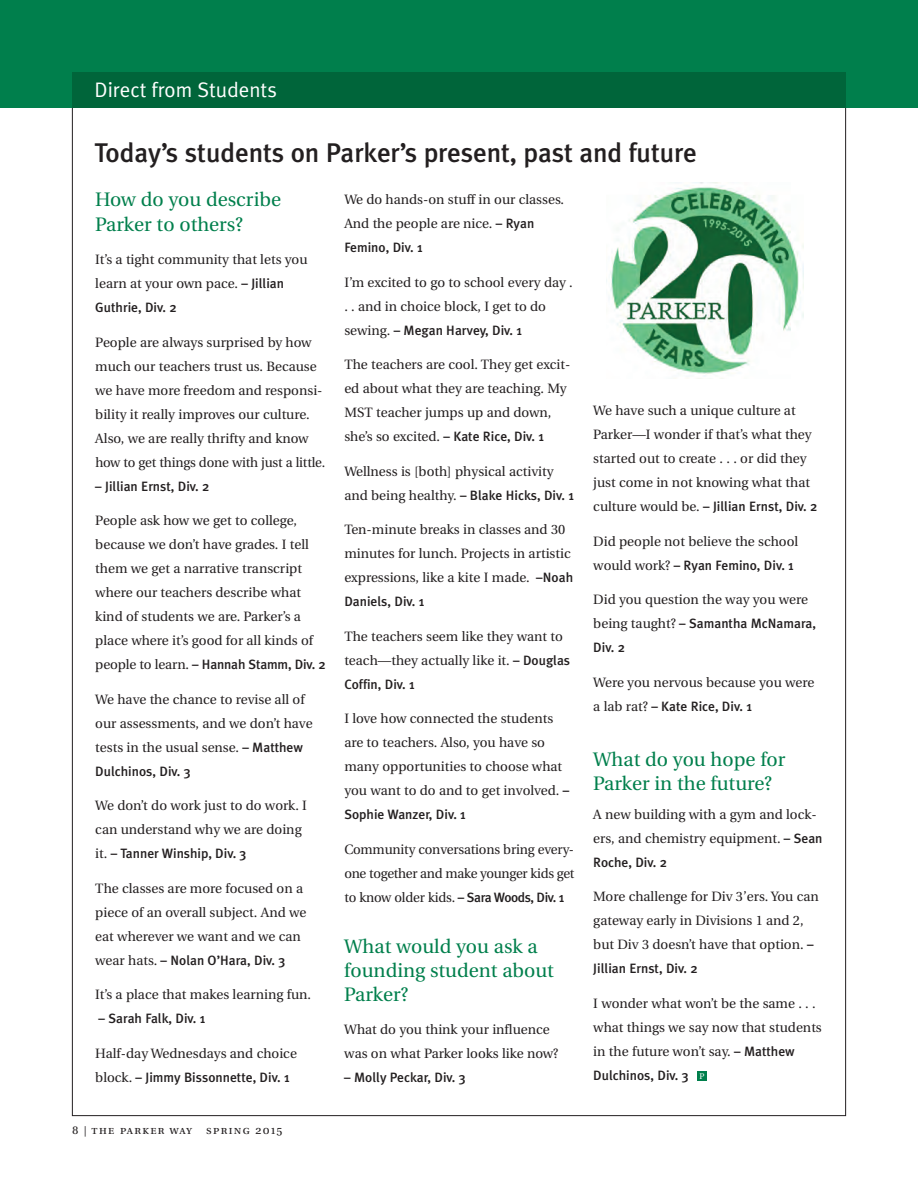
<style>
.page{position:relative;width:918px;height:1188px;background:#fff}
.page>*{position:absolute;margin:0;border:0;box-sizing:border-box;transform-origin:0 0}
.t1{font:500 27px "Meta Plus";letter-spacing:-.005em;color:#231f20}
.t2{font:21px "Meta Plus Normal";color:#fff}
.t3{font:19.5px/24px "Utopia";color:#007f4c}
.t4{font:13.5px/24px "Utopia";color:#231f20}
.t5{font:500 13.5px/24px "Meta Plus";color:#231f20}
.t6{font:12px "Utopia Regular SC";letter-spacing:.115em;color:#231f20}
.s1{font-family:"Meta Plus";font-weight:500}
.s2{font-family:"Utopia";font-weight:400}
.s3{font-size:10.5px}
.s4{font-family:"Utopia";font-weight:400;font-size:8.25px;color:#fff}
</style>
<div class="page">
<div style="left:0;top:0;width:918px;height:108px;background:#007f4c"></div>
<div style="left:72px;top:72px;width:774px;height:36px;background:#00653a"></div>
<div style="left:697px;top:1071px;width:10px;height:10px;background:#007f4c"></div>
<img style="left:606px;top:182px;width:197px;height:197px">
<h2 class="t2" style="left:94px;top:78px;width:184px">Direct from Students</h2>
<h1 class="t1" style="left:94px;top:137px;width:604px">Today’s students on Parker’s present, past and future</h1>
<h3 class="t3" style="left:95px;top:188px;width:187px;line-height:25.5px">How do you describe<br>Parker to others?</h3>
<p class="t4" style="left:95px;top:249px;width:214px">It’s a tight community that lets you learn at your own pace. <span class="s1">– Jillian</span></p>
<p class="t5" style="left:95px;top:295px;width:83px">Guthrie, Div. 2</p>
<p class="t4" style="left:95px;top:331px;width:231px">People are always surprised by how much our teachers trust us. Because we have more freedom and responsi&shy;bility it really improves our culture.<br>Also, we are really thrifty and know how to get things done with just a little.</p>
<p class="t5" style="left:95px;top:474px;width:116px">– Jillian Ernst, Div. 2</p>
<p class="t4" style="left:95px;top:510px;width:219px">People ask how we get to college, because we don’t have grades. I tell them we get a narrative transcript where our teachers describe what kind of students we are. Parker’s a place where it’s good for all kinds of</p>
<p class="t5" style="left:95px;top:653px;width:232px"><span class="s2">people to learn.</span> – Hannah Stamm, Div. 2</p>
<p class="t4" style="left:95px;top:688px;width:219px">We have the chance to revise all of our assessments, and we don’t have tests in the usual sense. <span class="s1">– Matthew</span></p>
<p class="t5" style="left:95px;top:759px;width:97px">Dulchinos, Div. 3</p>
<p class="t4" style="left:95px;top:795px;width:213px">We don’t do work just to do work. I can understand why we are doing</p>
<p class="t5" style="left:95px;top:842px;width:153px"><span class="s2">it.</span> – Tanner Winship, Div. 3</p>
<p class="t4" style="left:95px;top:877px;width:213px">The classes are more focused on a piece of an overall subject. And we eat wherever we want and we can</p>
<p class="t5" style="left:95px;top:948px;width:192px"><span class="s2">wear hats.</span> – Nolan O’Hara, Div. 3</p>
<p class="t4" style="left:95px;top:984px;width:217px">It’s a place that makes learning fun.</p>
<p class="t5" style="left:99px;top:1007px;width:108px">– Sarah Falk, Div. 1</p>
<p class="t4" style="left:95px;top:1042px;width:203px">Half-day Wednesdays and choice</p>
<p class="t5" style="left:95px;top:1065px;width:196px"><span class="s2">block.</span> – Jimmy Bissonnette, Div. 1</p>
<p class="t6" style="left:72px;top:1126px;width:212px">8 <span class="s3">|</span> the parker way spring 2015</p>
<p class="t4" style="left:344px;top:189px;width:221px">We do hands-on stuff in our classes.<br>And the people are nice. <span class="s1">– Ryan</span></p>
<p class="t5" style="left:344px;top:236px;width:80px">Femino, Div. 1</p>
<p class="t4" style="left:344px;top:271px;width:230px">I’m excited to go to school every day . . . and in choice block, I get to do</p>
<p class="t5" style="left:344px;top:318px;width:179px"><span class="s2">sewing.</span> – Megan Harvey, Div. 1</p>
<p class="t4" style="left:344px;top:354px;width:228px">The teachers are cool. They get excit&shy;ed about what they are teaching. My MST teacher jumps up and down, she’s so excited. <span class="s1">– Kate Rice, Div. 1</span></p>
<p class="t4" style="left:344px;top:460px;width:211px">Wellness is [both] physical activity</p>
<p class="t5" style="left:344px;top:483px;width:231px"><span class="s2">and being healthy.</span> – Blake Hicks, Div. 1</p>
<p class="t4" style="left:344px;top:519px;width:230px">Ten-minute breaks in classes and 30 minutes for lunch. Projects in artistic expressions, like a kite I made. <span class="s1">–Noah</span></p>
<p class="t5" style="left:344px;top:590px;width:82px">Daniels, Div. 1</p>
<p class="t4" style="left:344px;top:625px;width:227px">The teachers seem like they want to teach—they actually like it. <span class="s1">– Douglas</span></p>
<p class="t5" style="left:344px;top:672px;width:72px">Coffin, Div. 1</p>
<p class="t4" style="left:344px;top:708px;width:227px">I love how connected the students are to teachers. Also, you have so many opportunities to choose what you want to do and to get involved. <span class="s1">–</span></p>
<p class="t5" style="left:344px;top:803px;width:123px">Sophie Wanzer, Div. 1</p>
<p class="t4" style="left:344px;top:838px;width:232px;text-align:justify">Community conversations bring every&shy;one together and make younger kids get to know older kids. <span class="s1">– Sara Woods, Div. 1</span></p>
<h3 class="t3" style="left:344px;top:936px;width:211px">What would you ask a founding student about<br>Parker?</h3>
<p class="t4" style="left:344px;top:1018px;width:216px">What do you think your influence was on what Parker looks like now?</p>
<p class="t5" style="left:344px;top:1065px;width:123px">– Molly Peckar, Div. 3</p>
<p class="t4" style="left:593px;top:400px;width:220px">We have such a unique culture at Parker—I wonder if that’s what they started out to create . . . or did they just come in not knowing what that</p>
<p class="t5" style="left:593px;top:494px;width:226px"><span class="s2">culture would be.</span> – Jillian Ernst, Div. 2</p>
<p class="t4" style="left:593px;top:530px;width:206px">Did people not believe the school</p>
<p class="t5" style="left:593px;top:553px;width:202px"><span class="s2">would work?</span> – Ryan Femino, Div. 1</p>
<p class="t4" style="left:593px;top:589px;width:216px">Did you question the way you were</p>
<p class="t5" style="left:593px;top:611px;width:224px"><span class="s2">being taught?</span> – Samantha McNamara,<br>Div. 2</p>
<p class="t4" style="left:593px;top:671px;width:223px">Were you nervous because you were</p>
<p class="t5" style="left:593px;top:694px;width:160px"><span class="s2">a lab rat?</span> – Kate Rice, Div. 1</p>
<h3 class="t3" style="left:593px;top:749px;width:194px">What do you hope for<br>Parker in the future?</h3>
<p class="t4" style="left:593px;top:803px;width:231px">A new building with a gym and lock&shy;ers, and chemistry equipment. <span class="s1">– Sean</span></p>
<p class="t5" style="left:593px;top:850px;width:75px">Roche, Div. 2</p>
<p class="t4" style="left:593px;top:886px;width:227px">More challenge for Div 3’ers. You can gateway early in Divisions 1 and 2, but Div 3 doesn’t have that option. <span class="s1">–</span></p>
<p class="t5" style="left:593px;top:956px;width:106px">Jillian Ernst, Div. 2</p>
<p class="t4" style="left:593px;top:992px;width:230px">I wonder what won’t be the same . . . what things we say now that students in the future won’t say. <span class="s1">– Matthew</span></p>
<p class="t5" style="left:593px;top:1063px;width:113px">Dulchinos, Div. 3 <span class="s4">P</span></p>
</div>
